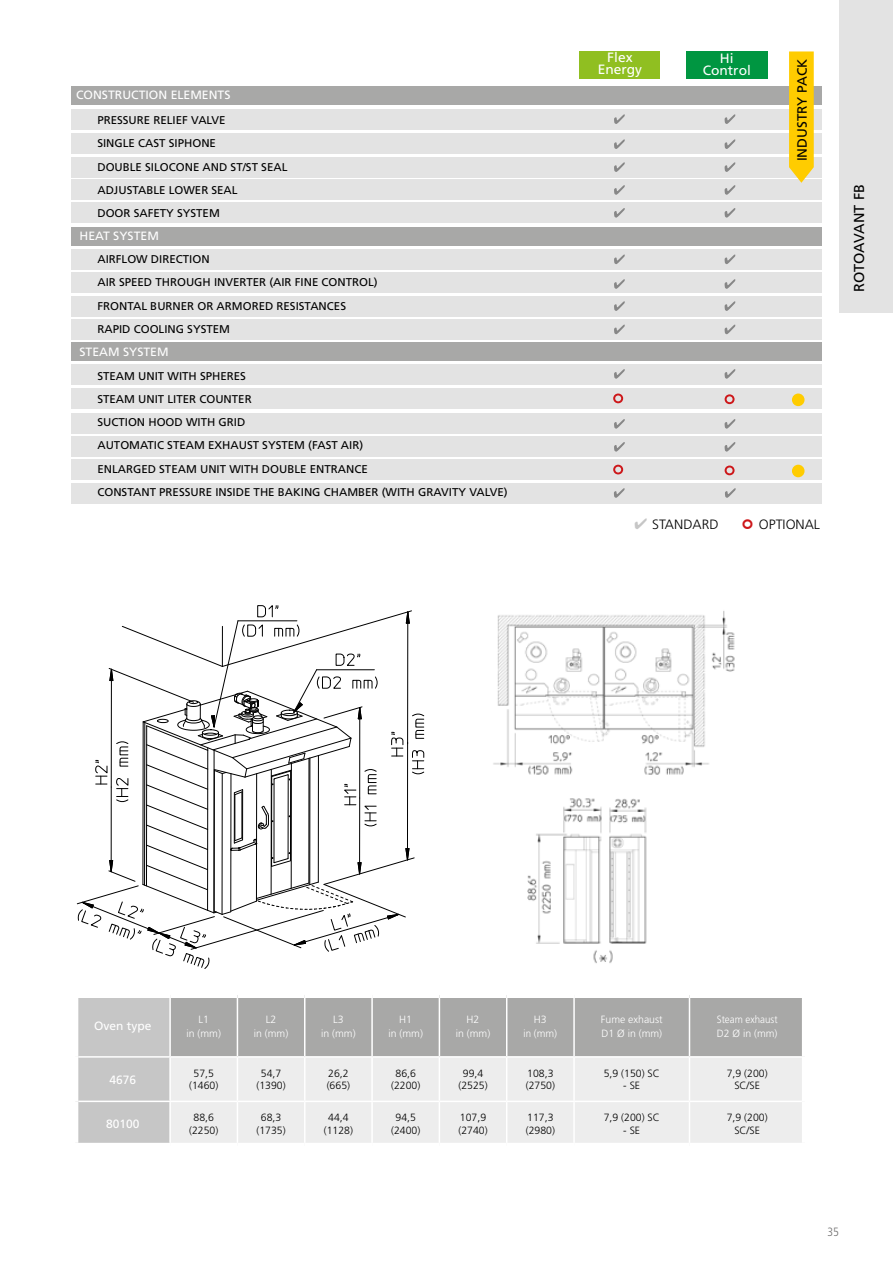
<style>
.page{position:relative;width:893px;height:1263px;background:#fff}
.page>*{position:absolute;margin:0;border:0;box-sizing:border-box;transform-origin:0 0}
.t1{font:14.4px "Frutiger LT Std";color:#000}
.t2{font:13.5px/12px "Frutiger LT Std";color:#fff;text-align:center}
.t3{font:300 13.5px "Frutiger LT Std";color:#000}
.t4{font:13.5px "Frutiger LT Std";color:#000}
.t5{font:300 13.5px "Frutiger LT Std";color:#fff}
.t6{font:12px "Frutiger LT Std";color:#fff}
.t7{font:300 condensed 12px "Frutiger LT Std";color:#706f6f}
.t8{font:11.25px/23.2px "Frutiger LT Std";color:#000}
.t9{font:300 10.5px/12.6px "Frutiger LT Std";color:#000;text-align:center}
.t10{font:300 10.5px/13.5px "Frutiger LT Std";color:#fff;text-align:center}
.t11{font:300 10.5px/13.5px "Frutiger LT Std";color:#fff;scale:.93 1}
.s1{color:#c6c6c6}
</style>
<div class="page">
<div style="left:686px;top:51px;width:82px;height:28px;background:#009641"></div>
<div style="left:71px;top:86px;width:750px;height:19px;background:#a8a8a7"></div>
<div style="left:71px;top:109px;width:750px;height:20px;background:#e3e3e3"></div>
<div style="left:71px;top:157px;width:750px;height:20px;background:#e3e3e3"></div>
<div style="left:71px;top:180px;width:750px;height:20px;background:#e3e3e3"></div>
<div style="left:71px;top:133px;width:750px;height:21px;background:#e3e3e3"></div>
<svg style="left:614px;top:114px;width:11px;height:10px"></svg>
<svg style="left:725px;top:114px;width:10px;height:10px"></svg>
<svg style="left:614px;top:185px;width:11px;height:10px"></svg>
<svg style="left:725px;top:185px;width:10px;height:10px"></svg>
<svg style="left:614px;top:139px;width:11px;height:10px"></svg>
<svg style="left:725px;top:139px;width:10px;height:10px"></svg>
<svg style="left:614px;top:162px;width:11px;height:10px"></svg>
<svg style="left:725px;top:162px;width:10px;height:10px"></svg>
<div style="left:71px;top:203px;width:750px;height:20px;background:#e3e3e3"></div>
<div style="left:71px;top:319px;width:750px;height:20px;background:#e3e3e3"></div>
<svg style="left:614px;top:325px;width:11px;height:9px"></svg>
<svg style="left:725px;top:325px;width:10px;height:9px"></svg>
<svg style="left:614px;top:208px;width:11px;height:10px"></svg>
<svg style="left:725px;top:208px;width:10px;height:10px"></svg>
<div style="left:71px;top:249px;width:750px;height:20px;background:#e3e3e3"></div>
<div style="left:71px;top:364px;width:750px;height:21px;background:#e3e3e3"></div>
<div style="left:71px;top:389px;width:750px;height:20px;background:#e3e3e3"></div>
<div style="left:71px;top:296px;width:750px;height:20px;background:#e3e3e3"></div>
<div style="left:71px;top:436px;width:750px;height:21px;background:#e3e3e3"></div>
<div style="left:71px;top:459px;width:750px;height:21px;background:#e3e3e3"></div>
<div style="left:71px;top:272px;width:750px;height:21px;background:#e3e3e3"></div>
<div style="left:71px;top:413px;width:750px;height:20px;background:#e3e3e3"></div>
<div style="left:71px;top:227px;width:750px;height:18px;background:#a8a8a7"></div>
<div style="left:71px;top:342px;width:750px;height:19px;background:#a8a8a7"></div>
<svg style="left:613px;top:465px;width:10px;height:9px"></svg>
<svg style="left:725px;top:465px;width:10px;height:10px"></svg>
<svg style="left:613px;top:393px;width:10px;height:10px"></svg>
<svg style="left:725px;top:394px;width:10px;height:10px"></svg>
<svg style="left:614px;top:254px;width:11px;height:10px"></svg>
<svg style="left:725px;top:254px;width:10px;height:10px"></svg>
<svg style="left:614px;top:301px;width:11px;height:10px"></svg>
<svg style="left:725px;top:301px;width:10px;height:10px"></svg>
<svg style="left:614px;top:369px;width:11px;height:10px"></svg>
<svg style="left:725px;top:369px;width:10px;height:10px"></svg>
<svg style="left:614px;top:419px;width:11px;height:10px"></svg>
<svg style="left:725px;top:419px;width:10px;height:10px"></svg>
<svg style="left:614px;top:442px;width:11px;height:10px"></svg>
<svg style="left:725px;top:442px;width:10px;height:10px"></svg>
<svg style="left:725px;top:279px;width:10px;height:10px"></svg>
<svg style="left:614px;top:279px;width:11px;height:10px"></svg>
<div style="left:71px;top:483px;width:751px;height:20px;background:#e3e3e3"></div>
<svg style="left:725px;top:488px;width:11px;height:10px"></svg>
<svg style="left:614px;top:488px;width:11px;height:10px"></svg>
<svg style="left:789px;top:51px;width:25px;height:132px;background:#fdcd11"></svg>
<div style="left:792px;top:465px;width:12px;height:12px;background:#fc0;border-radius:50%"></div>
<div style="left:792px;top:393px;width:12px;height:13px;background:#fc0;border-radius:50%"></div>
<div style="left:840px;top:0;width:53px;height:313px;background:#e3e3e3"></div>
<svg style="left:78px;top:998px;width:724px;height:145px;background:#b0b0af"></svg>
<div style="left:171px;top:1058px;width:631px;height:85px;background:#ededed"></div>
<hr style="left:169px;top:998px;width:2px;height:58px;background:#fff">
<hr style="left:237px;top:998px;width:1px;height:58px;background:#fff">
<hr style="left:304px;top:998px;width:1px;height:58px;background:#fff">
<hr style="left:371px;top:998px;width:2px;height:58px;background:#fff">
<hr style="left:439px;top:998px;width:1px;height:58px;background:#fff">
<hr style="left:506px;top:998px;width:1px;height:58px;background:#fff">
<hr style="left:573px;top:998px;width:2px;height:58px;background:#fff">
<hr style="left:689px;top:998px;width:1px;height:58px;background:#fff">
<hr style="left:78px;top:1056px;width:92px;height:2px;background:#fff">
<hr style="left:170px;top:1056px;width:67px;height:2px;background:#fff">
<hr style="left:169px;top:1058px;width:2px;height:42px;background:#fff">
<hr style="left:237px;top:1056px;width:68px;height:2px;background:#fff">
<hr style="left:237px;top:1058px;width:1px;height:42px;background:#fff">
<hr style="left:305px;top:1056px;width:67px;height:2px;background:#fff">
<hr style="left:304px;top:1058px;width:1px;height:42px;background:#fff">
<hr style="left:372px;top:1056px;width:67px;height:2px;background:#fff">
<hr style="left:371px;top:1058px;width:2px;height:42px;background:#fff">
<hr style="left:439px;top:1056px;width:68px;height:2px;background:#fff">
<hr style="left:439px;top:1058px;width:1px;height:42px;background:#fff">
<hr style="left:507px;top:1056px;width:67px;height:2px;background:#fff">
<hr style="left:506px;top:1058px;width:1px;height:42px;background:#fff">
<hr style="left:574px;top:1056px;width:115px;height:2px;background:#fff">
<hr style="left:573px;top:1058px;width:2px;height:42px;background:#fff">
<hr style="left:689px;top:1056px;width:113px;height:2px;background:#fff">
<hr style="left:689px;top:1058px;width:1px;height:42px;background:#fff">
<hr style="left:78px;top:1100px;width:92px;height:2px;background:#fff">
<hr style="left:170px;top:1100px;width:67px;height:2px;background:#fff">
<hr style="left:169px;top:1102px;width:2px;height:41px;background:#fff">
<hr style="left:237px;top:1100px;width:68px;height:2px;background:#fff">
<hr style="left:237px;top:1102px;width:1px;height:41px;background:#fff">
<hr style="left:305px;top:1100px;width:67px;height:2px;background:#fff">
<hr style="left:304px;top:1102px;width:1px;height:41px;background:#fff">
<hr style="left:372px;top:1100px;width:67px;height:2px;background:#fff">
<hr style="left:371px;top:1102px;width:2px;height:41px;background:#fff">
<hr style="left:439px;top:1100px;width:68px;height:2px;background:#fff">
<hr style="left:439px;top:1102px;width:1px;height:41px;background:#fff">
<hr style="left:507px;top:1100px;width:67px;height:2px;background:#fff">
<hr style="left:506px;top:1102px;width:1px;height:41px;background:#fff">
<hr style="left:574px;top:1100px;width:115px;height:2px;background:#fff">
<hr style="left:573px;top:1102px;width:2px;height:41px;background:#fff">
<hr style="left:689px;top:1100px;width:113px;height:2px;background:#fff">
<hr style="left:689px;top:1102px;width:1px;height:41px;background:#fff">
<svg style="left:77px;top:605px;width:347px;height:364px"></svg>
<img style="left:493px;top:611px;width:242px;height:353px">
<div style="left:579px;top:51px;width:81px;height:28px;background:#90bf21"></div>
<p class="t6" style="left:76px;top:88px;width:156px">CONSTRUCTION ELEMENTS</p>
<p class="t8" style="left:97px;top:109px;width:192px">PRESSURE RELIEF VALVE<br>SINGLE CAST SIPHONE<br>DOUBLE SILOCONE AND ST/ST SEAL<br>ADJUSTABLE LOWER SEAL<br>DOOR SAFETY SYSTEM</p>
<p class="t6" style="left:80px;top:228px;width:81px">HEAT SYSTEM</p>
<p class="t8" style="left:97px;top:248px;width:282px">AIRFLOW DIRECTION<br>AIR SPEED THROUGH INVERTER (AIR FINE CONTROL)<br>FRONTAL BURNER OR ARMORED RESISTANCES<br>RAPID COOLING SYSTEM</p>
<p class="t6" style="left:80px;top:345px;width:91px">STEAM SYSTEM</p>
<p class="t8" style="left:97px;top:364px;width:412px">STEAM UNIT WITH SPHERES<br>STEAM UNIT LITER COUNTER<br>SUCTION HOOD WITH GRID<br>AUTOMATIC STEAM EXHAUST SYSTEM (FAST AIR)<br>ENLARGED STEAM UNIT WITH DOUBLE ENTRANCE<br>CONSTANT PRESSURE INSIDE THE BAKING CHAMBER (WITH GRAVITY VALVE)</p>
<p class="t2" style="left:598px;top:52px;width:46px">Flex<br>Energy</p>
<p class="t5" style="left:603px;top:57px;width:36px">Smart</p>
<p class="t2" style="left:703px;top:53px;width:50px">Hi<br>Control</p>
<p class="t4" style="left:794px;top:161px;width:105px;rotate:-90deg">INDUSTRY PACK</p>
<p class="t1" style="left:851px;top:292px;width:110px;rotate:-90deg">ROTOAVANT FB</p>
<p class="t3" style="left:634px;top:516px;width:86px"><span class="s1">✔</span> STANDARD</p>
<p class="t3" style="left:759px;top:516px;width:63px">OPTIONAL</p>
<p class="t6" style="left:94px;top:1019px;width:59px">Oven type</p>
<p class="t10" style="left:187px;top:1013px;width:36px">L1<br>in (mm)</p>
<p class="t10" style="left:254px;top:1013px;width:36px">L2<br>in (mm)</p>
<p class="t10" style="left:321px;top:1013px;width:36px">L3<br>in (mm)</p>
<p class="t10" style="left:389px;top:1013px;width:36px">H1<br>in (mm)</p>
<p class="t10" style="left:456px;top:1013px;width:36px">H2<br>in (mm)</p>
<p class="t10" style="left:524px;top:1013px;width:35px">H3<br>in (mm)</p>
<p class="t10" style="left:601px;top:1013px;width:63px;text-align:left">Fume exhaust<br>D1 Ø in (mm)</p>
<p class="t11" style="left:717px;top:1013px;width:67px">Steam exhaust<br>D2 Ø in (mm)</p>
<p class="t6" style="left:109px;top:1072px;width:28px">4676</p>
<p class="t9" style="left:189px;top:1067px;width:31px">57,5 (1460)</p>
<p class="t9" style="left:256px;top:1067px;width:31px">54,7 (1390)</p>
<p class="t9" style="left:327px;top:1067px;width:25px;text-align:left">26,2 (665)</p>
<p class="t9" style="left:391px;top:1067px;width:31px">86,6 (2200)</p>
<p class="t9" style="left:458px;top:1067px;width:31px">99,4 (2525)</p>
<p class="t9" style="left:526px;top:1067px;width:31px;text-align:left">108,3 (2750)</p>
<p class="t9" style="left:604px;top:1067px;width:58px">5,9 (150) SC</p>
<p class="t9" style="left:727px;top:1067px;width:42px">7,9 (200)<br>SC/SE</p>
<p class="t9" style="left:623px;top:1079px;width:18px">- SE</p>
<p class="t6" style="left:106px;top:1117px;width:35px">80100</p>
<p class="t9" style="left:189px;top:1111px;width:31px">88,6 (2250)</p>
<p class="t9" style="left:256px;top:1111px;width:31px">68,3 (1735)</p>
<p class="t9" style="left:324px;top:1111px;width:31px">44,4 (1128)</p>
<p class="t9" style="left:391px;top:1111px;width:31px">94,5 (2400)</p>
<p class="t9" style="left:458px;top:1111px;width:31px;text-align:left">107,9 (2740)</p>
<p class="t9" style="left:526px;top:1111px;width:31px;text-align:left">117,3 (2980)</p>
<p class="t9" style="left:604px;top:1111px;width:58px">7,9 (200) SC</p>
<p class="t9" style="left:623px;top:1124px;width:18px">- SE</p>
<p class="t9" style="left:727px;top:1111px;width:42px">7,9 (200)<br>SC/SE</p>
<p class="t7" style="left:827px;top:1225px;width:13px">35</p>
</div>
